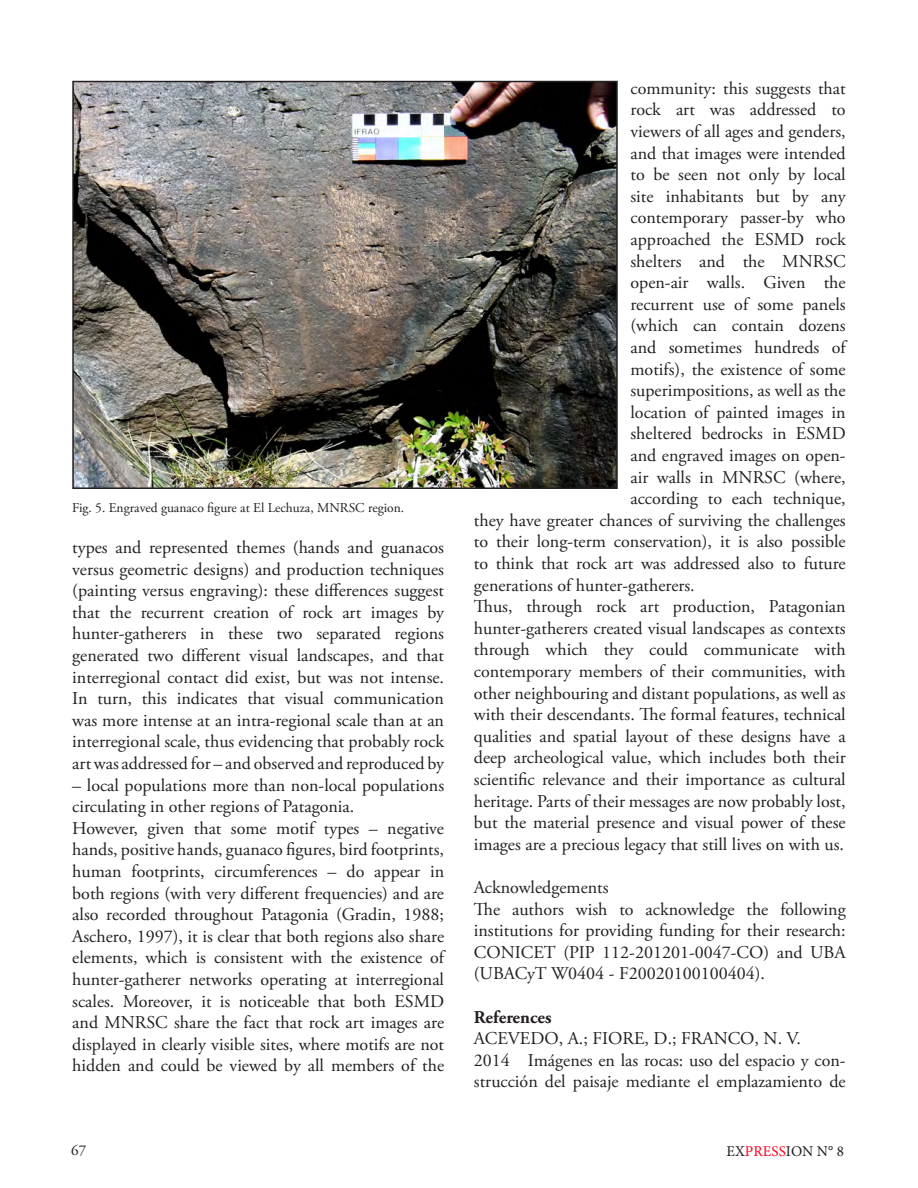
<style>
.page{position:relative;width:918px;height:1188px;background:#fff}
.page>*{position:absolute;margin:0;border:0;box-sizing:border-box;transform-origin:0 0}
.testo{font:18px/21.6px "Adobe Garamond Pro";color:#231f20;text-align:justify}
.titoletti{font:700 18px "Adobe Garamond Pro";color:#231f20}
.t1{font:15px "Minion Pro";letter-spacing:.01em;color:#231f20}
.t2{font:15px "Adobe Garamond Pro";color:#231f20}
.Didascalie{font:13.5px "Adobe Garamond Pro";color:#231f20}
.s1{color:#ff0020}
</style>
<div class="page">
<img style="left:75px;top:84px;width:540px;height:402px">
<div style="left:72px;top:81px;width:546px;height:408px;border:2px solid #231f20"></div>
<p class="Didascalie" style="left:72px;top:499px;width:333px">Fig. 5. Engraved guanaco figure at El Lechuza, MNRSC region.</p>
<p class="testo" style="left:72px;top:537px;width:373px">types and represented themes (hands and guanacos versus geometric designs) and production techniques (painting versus engraving): these differences suggest that the recurrent creation of rock art images by hunter-gatherers in these two separated regions generated two different visual landscapes, and that interregional contact did exist, but was not intense.<br>In turn, this indicates that visual communication was more intense at an intra-regional scale than at an interregional scale, thus evidencing that probably rock art was addressed for – and observed and reproduced by</p>
<p class="testo" style="left:72px;top:775px;width:373px">– local populations more than non-local populations circulating in other regions of Patagonia.</p>
<p class="testo" style="left:72px;top:818px;width:375px">However, given that some motif types – negative hands, positive hands, guanaco figures, bird footprints, human footprints, circumferences – do appear in both regions (with very different frequencies) and are also recorded throughout Patagonia (Gradin, 1988; Aschero, 1997), it is clear that both regions also share elements, which is consistent with the existence of hunter-gatherer networks operating at interregional scales. Moreover, it is noticeable that both ESMD and MNRSC share the fact that rock art images are displayed in clearly visible sites, where motifs are not hidden and could be viewed by all members of the</p>
<p class="testo" style="left:630px;top:78px;width:217px">community: this suggests that</p>
<p class="testo" style="left:630px;top:100px;width:217px">rock art was addressed to</p>
<p class="testo" style="left:630px;top:121px;width:217px">viewers of all ages and genders,</p>
<p class="testo" style="left:630px;top:143px;width:217px">and that images were intended</p>
<p class="testo" style="left:630px;top:164px;width:217px">to be seen not only by local</p>
<p class="testo" style="left:630px;top:186px;width:217px">site inhabitants but by any</p>
<p class="testo" style="left:630px;top:208px;width:217px">contemporary passer-by who</p>
<p class="testo" style="left:630px;top:229px;width:217px">approached the ESMD rock</p>
<p class="testo" style="left:630px;top:251px;width:217px">shelters and the MNRSC</p>
<p class="testo" style="left:630px;top:272px;width:217px">open-air walls. Given the</p>
<p class="testo" style="left:630px;top:294px;width:217px">recurrent use of some panels</p>
<p class="testo" style="left:630px;top:316px;width:217px">(which can contain dozens</p>
<p class="testo" style="left:630px;top:337px;width:219px">and sometimes hundreds of</p>
<p class="testo" style="left:630px;top:359px;width:217px">motifs), the existence of some</p>
<p class="testo" style="left:630px;top:380px;width:217px">superimpositions, as well as the</p>
<p class="testo" style="left:630px;top:402px;width:217px">location of painted images in</p>
<p class="testo" style="left:630px;top:424px;width:217px">sheltered bedrocks in ESMD</p>
<p class="testo" style="left:630px;top:445px;width:217px">and engraved images on open-</p>
<p class="testo" style="left:630px;top:467px;width:217px">air walls in MNRSC (where,</p>
<p class="testo" style="left:630px;top:488px;width:217px">according to each technique,</p>
<p class="testo" style="left:474px;top:510px;width:373px">they have greater chances of surviving the challenges</p>
<p class="testo" style="left:474px;top:532px;width:373px">to their long-term conservation), it is also possible</p>
<p class="testo" style="left:474px;top:553px;width:373px">to think that rock art was addressed also to future</p>
<p class="testo" style="left:474px;top:575px;width:222px">generations of hunter-gatherers.</p>
<p class="testo" style="left:474px;top:596px;width:373px">Thus, through rock art production, Patagonian hunter-gatherers created visual landscapes as contexts through which they could communicate with contemporary members of their communities, with other neighbouring and distant populations, as well as with their descendants. The formal features, technical qualities and spatial layout of these designs have a deep archeological value, which includes both their scientific relevance and their importance as cultural heritage. Parts of their messages are now probably lost, but the material presence and visual power of these images are a precious legacy that still lives on with us.</p>
<p class="testo" style="left:474px;top:877px;width:136px">Acknowledgements</p>
<p class="testo" style="left:474px;top:899px;width:373px">The authors wish to acknowledge the following institutions for providing funding for their research:<br>CONICET (PIP 112-201201-0047-CO) and UBA (UBACyT W0404 - F20020100100404).</p>
<p class="titoletti" style="left:474px;top:1006px;width:79px">References</p>
<p class="testo" style="left:474px;top:1028px;width:329px">ACEVEDO, A.; FIORE, D.; FRANCO, N. V.</p>
<p class="testo" style="left:474px;top:1050px;width:373px">2014 Imágenes en las rocas: uso del espacio y con&shy;strucción del paisaje mediante el emplazamiento de</p>
<p class="t2" style="left:71px;top:1141px;width:16px">67</p>
<p class="t1" style="left:726px;top:1141px;width:119px">EX<span class="s1">PRESS</span>ION N° 8</p>
</div>
